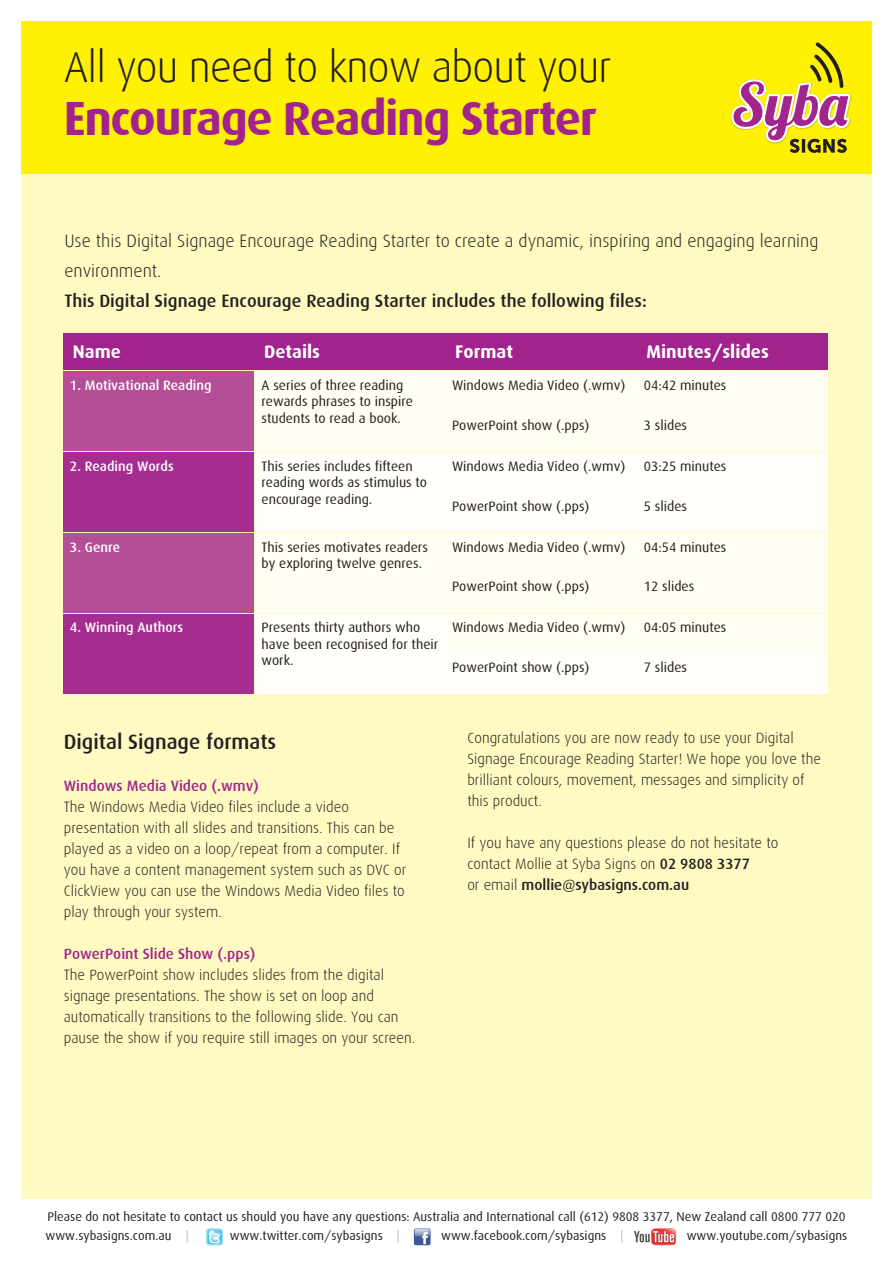
<style>
.page{position:relative;width:893px;height:1263px;background:#fff}
.page>*{position:absolute;margin:0;border:0;box-sizing:border-box;transform-origin:0 0}
.t1{font:700 48px "Dax";letter-spacing:-.03em;color:#a2238e}
.t2{font:300 43.2px "Dax";letter-spacing:-.02em;color:#231f20}
.t3{font:500 21px "Dax";color:#231f20}
.t4{font:700 18.3px "Dax";color:#fff}
.t5{font:300 18px/30px "Dax";color:#231f20}
.t6{font:500 18px "Dax";color:#231f20}
.t7{font:300 15px/21px "Dax";color:#231f20}
.t8{font:500 15px "Dax";color:#a2238e}
.t9{font:500 15px "Dax";color:#231f20}
.t10{font:13.8px/16.5px "Dax";color:#231f20}
.t11{font:500 13.8px "Dax";color:#fff}
.t12{font:12.75px "Dax";color:#231f20}
.s1{font-weight:500}
.s2{font-weight:300}
.s3{color:#b6b7bb}
</style>
<div class="page">
<div style="left:21px;top:21px;width:851px;height:1178px;background:#fffac1"></div>
<div style="left:21px;top:21px;width:851px;height:153px;background:#fff101"></div>
<svg style="left:731px;top:42px;width:121px;height:111px"></svg>
<svg style="left:206px;top:1228px;width:17px;height:17px"></svg>
<svg style="left:414px;top:1228px;width:17px;height:17px"></svg>
<svg style="left:415px;top:1229px;width:15px;height:15px"></svg>
<svg style="left:634px;top:1228px;width:42px;height:17px"></svg>
<div style="left:64px;top:334px;width:764px;height:36px;background:#a2238e"></div>
<div style="left:64px;top:371px;width:190px;height:80px;background:#b44e98"></div>
<div style="left:255px;top:371px;width:190px;height:80px;background:#fffef2"></div>
<div style="left:447px;top:412px;width:190px;height:39px;background:#fffef2"></div>
<div style="left:447px;top:372px;width:190px;height:39px;background:#fffef2"></div>
<div style="left:638px;top:412px;width:190px;height:39px;background:#fffef2"></div>
<div style="left:638px;top:372px;width:190px;height:39px;background:#fffef2"></div>
<div style="left:64px;top:452px;width:190px;height:80px;background:#a62d90"></div>
<div style="left:255px;top:452px;width:190px;height:80px;background:#fff"></div>
<div style="left:447px;top:493px;width:190px;height:39px;background:#fff"></div>
<div style="left:447px;top:452px;width:190px;height:40px;background:#fff"></div>
<div style="left:638px;top:493px;width:190px;height:39px;background:#fff"></div>
<div style="left:638px;top:452px;width:190px;height:40px;background:#fff"></div>
<div style="left:64px;top:533px;width:190px;height:80px;background:#b44e98"></div>
<div style="left:255px;top:533px;width:190px;height:80px;background:#fffef2"></div>
<div style="left:447px;top:574px;width:190px;height:39px;background:#fffef2"></div>
<div style="left:447px;top:533px;width:190px;height:40px;background:#fffef2"></div>
<div style="left:638px;top:574px;width:190px;height:39px;background:#fffef2"></div>
<div style="left:638px;top:533px;width:190px;height:40px;background:#fffef2"></div>
<div style="left:64px;top:614px;width:190px;height:80px;background:#a62d90"></div>
<div style="left:255px;top:614px;width:190px;height:80px;background:#fff"></div>
<div style="left:447px;top:654px;width:190px;height:40px;background:#fff"></div>
<div style="left:447px;top:614px;width:190px;height:40px;background:#fffef2"></div>
<div style="left:638px;top:654px;width:190px;height:40px;background:#fff"></div>
<div style="left:638px;top:614px;width:190px;height:40px;background:#fffef2"></div>
<p class="t2" style="left:64px;top:44px;width:549px">All you need to know about your</p>
<p class="t1" style="left:64px;top:91px;width:535px">Encourage Reading Starter</p>
<p class="t5" style="left:64px;top:226px;width:756px">Use this Digital Signage Encourage Reading Starter to create a dynamic, inspiring and engaging learning environment.</p>
<p class="t6" style="left:64px;top:291px;width:584px">This Digital Signage Encourage Reading Starter includes the following files:</p>
<p class="t4" style="left:73px;top:341px;width:50px">Name</p>
<p class="t4" style="left:264px;top:341px;width:58px">Details</p>
<p class="t4" style="left:455px;top:341px;width:59px">Format</p>
<p class="t4" style="left:646px;top:341px;width:124px">Minutes/slides</p>
<p class="t10" style="left:452px;top:377px;width:175px">Windows Media Video (.wmv)</p>
<p class="t10" style="left:644px;top:377px;width:84px">04:42 minutes</p>
<p class="t10" style="left:452px;top:417px;width:139px">PowerPoint show (.pps)</p>
<p class="t10" style="left:644px;top:417px;width:45px">3 slides</p>
<p class="t10" style="left:262px;top:458px;width:167px">This series includes fifteen reading words as stimulus to encourage reading.</p>
<p class="t11" style="left:70px;top:377px;width:143px">1. Motivational Reading</p>
<p class="t10" style="left:262px;top:377px;width:153px">A series of three reading rewards phrases to inspire students to read a book.</p>
<p class="t11" style="left:70px;top:458px;width:105px">2. Reading Words</p>
<p class="t10" style="left:452px;top:458px;width:175px">Windows Media Video (.wmv)</p>
<p class="t10" style="left:644px;top:458px;width:84px">03:25 minutes</p>
<p class="t10" style="left:452px;top:498px;width:139px">PowerPoint show (.pps)</p>
<p class="t10" style="left:644px;top:498px;width:45px">5 slides</p>
<p class="t10" style="left:262px;top:539px;width:168px">This series motivates readers by exploring twelve genres.</p>
<p class="t11" style="left:70px;top:539px;width:52px">3. Genre</p>
<p class="t10" style="left:452px;top:539px;width:175px">Windows Media Video (.wmv)</p>
<p class="t10" style="left:644px;top:539px;width:84px">04:54 minutes</p>
<p class="t10" style="left:452px;top:579px;width:139px">PowerPoint show (.pps)</p>
<p class="t10" style="left:644px;top:579px;width:52px">12 slides</p>
<p class="t10" style="left:262px;top:619px;width:178px">Presents thirty authors who have been recognised for their work.</p>
<p class="t11" style="left:70px;top:620px;width:115px">4. Winning Authors</p>
<p class="t10" style="left:452px;top:619px;width:175px">Windows Media Video (.wmv)</p>
<p class="t10" style="left:644px;top:619px;width:84px">04:05 minutes</p>
<p class="t10" style="left:452px;top:659px;width:139px">PowerPoint show (.pps)</p>
<p class="t10" style="left:644px;top:659px;width:45px">7 slides</p>
<p class="t3" style="left:64px;top:730px;width:214px">Digital Signage formats</p>
<p class="t8" style="left:64px;top:777px;width:197px">Windows Media Video (.wmv)</p>
<p class="t7" style="left:64px;top:796px;width:344px">The Windows Media Video files include a video presentation with all slides and transitions. This can be played as a video on a loop/repeat from a computer. If you have a content management system such as DVC or ClickView you can use the Windows Media Video files to play through your system.</p>
<p class="t8" style="left:64px;top:945px;width:193px">PowerPoint Slide Show (.pps)</p>
<p class="t7" style="left:64px;top:964px;width:353px">The PowerPoint show includes slides from the digital signage presentations. The show is set on loop and automatically transitions to the following slide. You can pause the show if you require still images on your screen.</p>
<p class="t7" style="left:467px;top:727px;width:355px">Congratulations you are now ready to use your Digital Signage Encourage Reading Starter! We hope you love the brilliant colours, movement, messages and simplicity of this product.</p>
<p class="t7" style="left:467px;top:832px;width:312px">If you have any questions please do not hesitate to</p>
<p class="t7" style="left:467px;top:853px;width:284px">contact Mollie at Syba Signs on <span class="s1">02 9808 3377</span></p>
<p class="t9" style="left:467px;top:876px;width:223px"><span class="s2">or email</span> mollie@sybasigns.com.au</p>
<p class="t12" style="left:47px;top:1210px;width:800px">Please do not hesitate to contact us should you have any questions: Australia and International call (612) 9808 3377, New Zealand call 0800 777 020</p>
<p class="t12" style="left:46px;top:1229px;width:144px">www.sybasigns.com.au <span class="s3">|</span></p>
<p class="t12" style="left:230px;top:1229px;width:171px">www.twitter.com/sybasigns <span class="s3">|</span></p>
<p class="t12" style="left:441px;top:1228px;width:184px">www.facebook.com/sybasigns <span class="s3">|</span></p>
<p class="t12" style="left:687px;top:1229px;width:162px">www.youtube.com/sybasigns</p>
</div>
